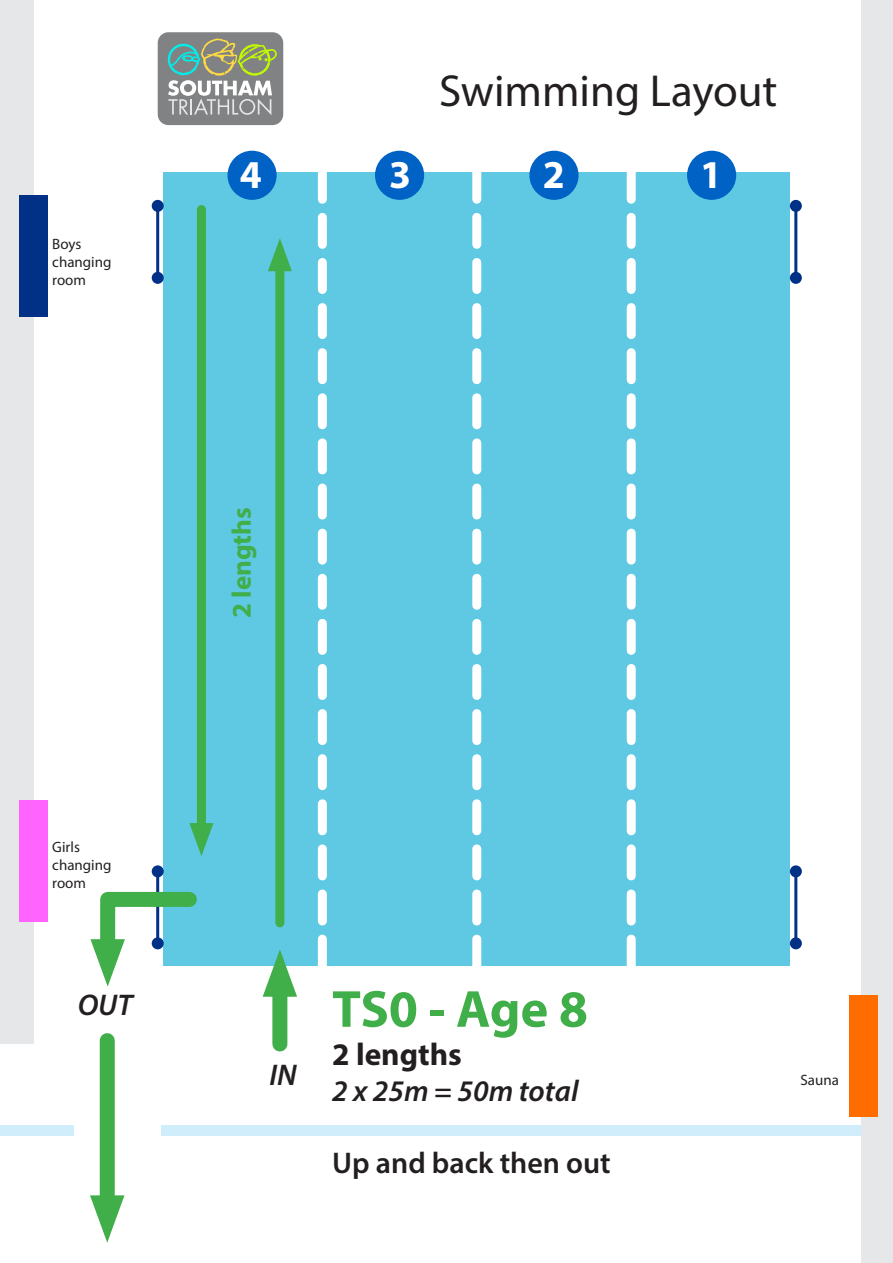
<style>
.page{position:relative;width:893px;height:1263px;background:#fff}
.page>*{position:absolute;margin:0;border:0;box-sizing:border-box;transform-origin:0 0}
.t1{font:700 52.5px "Myriad Pro";letter-spacing:-.005em;color:#40ae49}
.t2{font:45px "Myriad Pro";color:#231f20}
.t3{font:700 39.6px "Myriad Pro";color:#fff}
.t4{font:700 31.5px "Myriad Pro";color:#231f20}
.t5{font:italic 600 30px "Myriad Pro";color:#231f20}
.t6{font:600 30px "Myriad Pro";color:#231f20}
.t7{font:700 27px "Myriad Pro";color:#40ae49}
.t8{font:15px/18px "Myriad Pro";color:#231f20}
</style>
<div class="page">
<div style="left:162px;top:1125px;width:700px;height:10px;background:#cfedfb"></div>
<div style="left:0;top:1125px;width:73px;height:10px;background:#cfedfb"></div>
<div style="left:164px;top:172px;width:626px;height:794px;background:#5fc9e3"></div>
<svg style="left:472px;top:172px;width:9px;height:794px"></svg>
<svg style="left:318px;top:172px;width:9px;height:794px"></svg>
<svg style="left:627px;top:172px;width:9px;height:794px"></svg>
<div style="left:227px;top:151px;width:50px;height:49px;background:#0062c4;border-radius:50%"></div>
<div style="left:375px;top:151px;width:49px;height:49px;background:#0062c4;border-radius:50%"></div>
<div style="left:529px;top:151px;width:50px;height:49px;background:#0062c4;border-radius:50%"></div>
<div style="left:687px;top:151px;width:49px;height:49px;background:#0062c4;border-radius:50%"></div>
<hr style="left:156px;top:206px;width:3px;height:72px;background:#003186">
<div style="left:152px;top:200px;width:12px;height:12px;background:#003186;border-radius:50%"></div>
<div style="left:152px;top:272px;width:12px;height:12px;background:#003186;border-radius:50%"></div>
<hr style="left:156px;top:871px;width:3px;height:72px;background:#003186">
<div style="left:152px;top:865px;width:12px;height:12px;background:#003186;border-radius:50%"></div>
<hr style="left:794px;top:206px;width:3px;height:72px;background:#003186">
<div style="left:790px;top:200px;width:12px;height:12px;background:#003186;border-radius:50%"></div>
<div style="left:790px;top:272px;width:12px;height:12px;background:#003186;border-radius:50%"></div>
<hr style="left:794px;top:871px;width:3px;height:72px;background:#003186">
<div style="left:790px;top:865px;width:12px;height:12px;background:#003186;border-radius:50%"></div>
<div style="left:790px;top:937px;width:12px;height:12px;background:#003186;border-radius:50%"></div>
<div style="left:0;top:0;width:34px;height:1044px;background:#e6e7e9"></div>
<div style="left:862px;top:0;width:31px;height:1263px;background:#e6e7e9"></div>
<div style="left:19px;top:196px;width:29px;height:121px;background:#003186"></div>
<div style="left:19px;top:800px;width:29px;height:121px;background:#ff64ff"></div>
<div style="left:849px;top:995px;width:28px;height:121px;background:#ff6d00"></div>
<div style="left:158px;top:32px;width:125px;height:93px;background:#818284;border-radius:11px"></div>
<svg style="left:157px;top:38px;width:120px;height:77px"></svg>
<div style="left:272px;top:977px;width:15px;height:67px;background:#40ae49"></div>
<svg style="left:263px;top:949px;width:34px;height:48px"></svg>
<div style="left:275px;top:257px;width:9px;height:666px;background:#40ae49"></div>
<svg style="left:268px;top:238px;width:24px;height:33px"></svg>
<div style="left:197px;top:209px;width:9px;height:628px;background:#40ae49"></div>
<svg style="left:189px;top:823px;width:24px;height:33px"></svg>
<svg style="left:90px;top:884px;width:107px;height:102px"></svg>
<div style="left:100px;top:1040px;width:15px;height:175px;background:#40ae49"></div>
<svg style="left:90px;top:1195px;width:34px;height:48px"></svg>
<p class="t8" style="left:52px;top:235px;width:61px">Boys changing room</p>
<h2 class="t2" style="left:439px;top:63px;width:340px">Swimming Layout</h2>
<h3 class="t3" style="left:240px;top:149px;width:23px">4</h3>
<h3 class="t3" style="left:389px;top:149px;width:23px">3</h3>
<h3 class="t3" style="left:543px;top:149px;width:23px">2</h3>
<h3 class="t3" style="left:700px;top:149px;width:23px">1</h3>
<p class="t7" style="left:224px;top:618px;width:113px;rotate:-90deg">2 lengths</p>
<p class="t8" style="left:52px;top:838px;width:61px">Girls changing room</p>
<p class="t5" style="left:78px;top:986px;width:56px">OUT</p>
<p class="t1" style="left:332px;top:975px;width:257px">TS0 - Age 8</p>
<p class="t4" style="left:332px;top:1033px;width:131px">2 lengths</p>
<p class="t5" style="left:332px;top:1071px;width:248px">2 x 25m = 50m total</p>
<p class="t5" style="left:269px;top:1055px;width:29px">IN</p>
<p class="t6" style="left:332px;top:1143px;width:280px">Up and back then out</p>
<p class="t8" style="left:800px;top:1071px;width:40px">Sauna</p>
</div>
